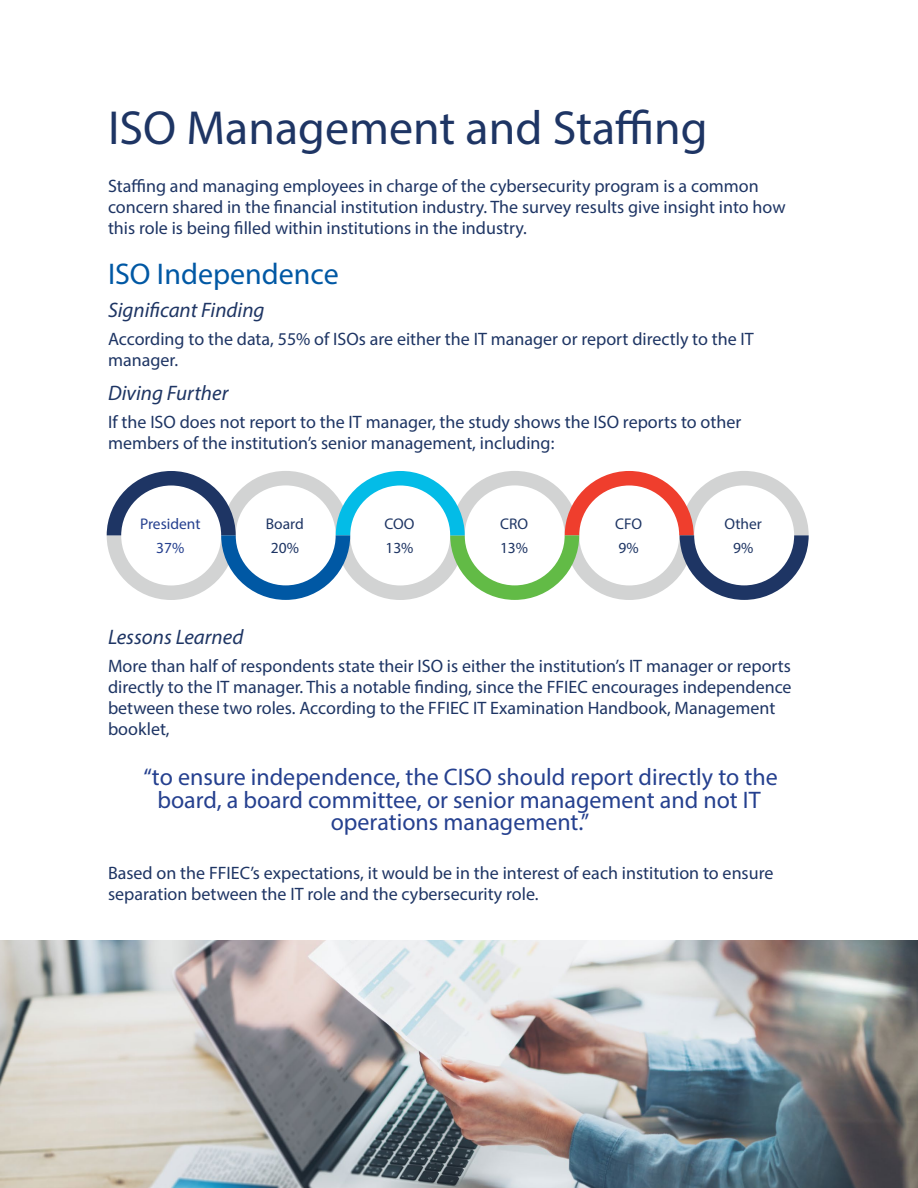
<style>
.page{position:relative;width:918px;height:1188px;background:#fff}
.page>*{position:absolute;margin:0;border:0;box-sizing:border-box;transform-origin:0 0}
.t1{font:48px "Myriad Pro";color:#1e3564}
.t2{font:30px "Myriad Pro";color:#0058a4}
.t3{font:24px/22.5px "Myriad Pro";color:#25408f;text-align:center}
.t4{font:italic 21px "Myriad Pro";color:#1e3564}
.t5{font:18px/21px "Myriad Pro";color:#1e3564}
.t6{font:15.45px/24.5px "Myriad Pro";color:#1e3564}
.t7{font:15.45px/24.5px "Myriad Pro";color:#25408f;text-align:center}
</style>
<div class="page">
<svg style="left:107px;top:471px;width:702px;height:129px"></svg>
<img style="left:0;top:941px;width:918px;height:247px">
<h1 class="t1" style="left:108px;top:98px;width:601px">ISO Management and Staffing</h1>
<p class="t5" style="left:108px;top:175px;width:679px">Staffing and managing employees in charge of the cybersecurity program is a common concern shared in the financial institution industry. The survey results give insight into how this role is being filled within institutions in the industry.</p>
<h2 class="t2" style="left:108px;top:255px;width:232px">ISO Independence</h2>
<p class="t4" style="left:108px;top:297px;width:158px">Significant Finding</p>
<p class="t5" style="left:108px;top:328px;width:647px">According to the data, 55% of ISOs are either the IT manager or report directly to the IT manager.</p>
<p class="t4" style="left:108px;top:380px;width:122px">Diving Further</p>
<p class="t5" style="left:108px;top:411px;width:635px">If the ISO does not report to the IT manager, the study shows the ISO reports to other members of the institution’s senior management, including:</p>
<p class="t7" style="left:140px;top:511px;width:62px">President<br>37%</p>
<p class="t6" style="left:266px;top:511px;width:40px;text-align:center">Board<br>20%</p>
<p class="t6" style="left:384px;top:511px;width:31px">COO<br>13%</p>
<p class="t6" style="left:500px;top:511px;width:30px">CRO<br>13%</p>
<p class="t6" style="left:615px;top:511px;width:29px">CFO<br>9%</p>
<p class="t6" style="left:725px;top:511px;width:39px;text-align:center">Other<br>9%</p>
<p class="t4" style="left:108px;top:624px;width:137px">Lessons Learned</p>
<p class="t5" style="left:108px;top:655px;width:685px">More than half of respondents state their ISO is either the institution’s IT manager or reports directly to the IT manager. This a notable finding, since the FFIEC encourages independence between these two roles. According to the FFIEC IT Examination Handbook, Management booklet,</p>
<h3 class="t3" style="left:143px;top:766px;width:636px">“to ensure independence, the CISO should report directly to the board, a board committee, or senior management and not IT operations management.”</h3>
<p class="t5" style="left:108px;top:862px;width:667px">Based on the FFIEC’s expectations, it would be in the interest of each institution to ensure separation between the IT role and the cybersecurity role.</p>
</div>
